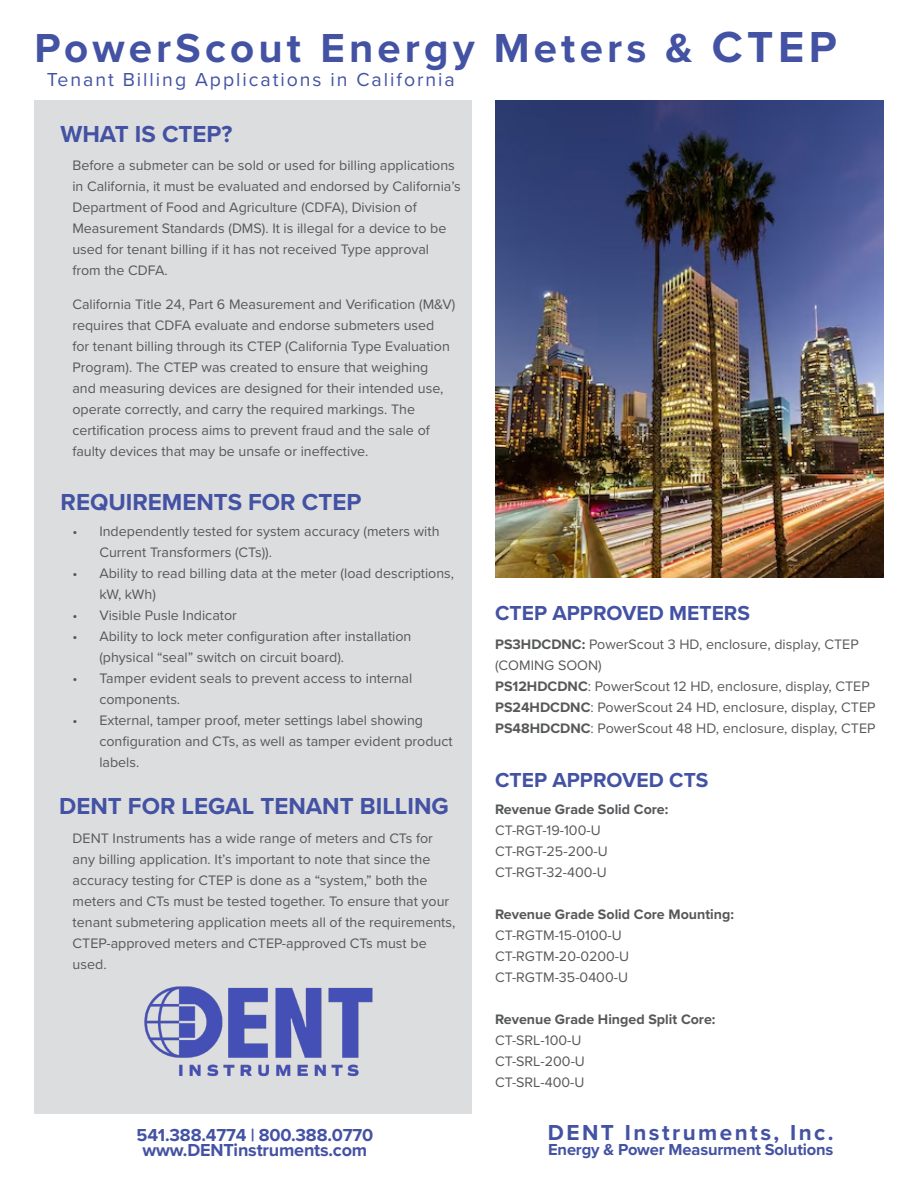
<style>
.page{position:relative;width:918px;height:1188px;background:#fff}
.page>*{position:absolute;margin:0;border:0;box-sizing:border-box;transform-origin:0 0}
.t1{font:700 42px "Proxima Nova";letter-spacing:.1em;color:#4352a3}
.t2{font:700 24px "Proxima Nova";color:#4352a3}
.t3{font:700 22.5px "Proxima Nova";letter-spacing:.11em;color:#4352a3}
.t4{font:700 21px "Proxima Nova";color:#4352a3}
.t5{font:19.5px "Proxima Nova";letter-spacing:.1em;color:#4352a3}
.t6{font:700 18px "Proxima Nova";letter-spacing:-.01em;color:#4352a3}
.t7{font:700 16.5px "Proxima Nova";letter-spacing:-.01em;color:#4352a3}
.t8{font:14.25px/21px "Proxima Nova";color:#57585a}
.t9{font:700 14.25px "Proxima Nova";color:#57585a}
.s1{font-size:45px}
.s2{font-weight:700}
</style>
<div class="page">
<div style="left:34px;top:100px;width:438px;height:1014px;background:#dcdddf"></div>
<img style="left:495px;top:100px;width:388px;height:477px">
<img style="left:144px;top:986px;width:229px;height:91px">
<p class="t1" style="left:34px;top:17px;width:804px">PowerScout Energy Meters &amp; <span class="s1">CTEP</span></p>
<p class="t5" style="left:47px;top:65px;width:410px">Tenant Billing Applications in California</p>
<p class="t2" style="left:60px;top:116px;width:174px">WHAT IS CTEP?</p>
<p class="t8" style="left:72px;top:154px;width:390px">Before a submeter can be sold or used for billing applications in California, it must be evaluated and endorsed by California’s Department of Food and Agriculture (CDFA), Division of Measurement Standards (DMS). It is illegal for a device to be used for tenant billing if it has not received Type approval from the CDFA.</p>
<p class="t8" style="left:72px;top:294px;width:385px">California Title 24, Part 6 Measurement and Verification (M&amp;V) requires that CDFA evaluate and endorse submeters used<br>for tenant billing through its CTEP (California Type Evaluation Program). The CTEP was created to ensure that weighing and measuring devices are designed for their intended use, operate correctly, and carry the required markings. The certification process aims to prevent fraud and the sale of faulty devices that may be unsafe or ineffective.</p>
<p class="t2" style="left:61px;top:484px;width:302px">REQUIREMENTS FOR CTEP</p>
<p class="t8" style="left:99px;top:521px;width:342px;text-indent:-27px">• Independently tested for system accuracy (meters with<br>Current Transformers (CTs)).</p>
<p class="t8" style="left:99px;top:563px;width:356px;text-indent:-27px">• Ability to read billing data at the meter (load descriptions, kW, kWh)</p>
<p class="t8" style="left:72px;top:605px;width:166px">• Visible Pusle Indicator</p>
<p class="t8" style="left:99px;top:626px;width:314px;text-indent:-27px">• Ability to lock meter configuration after installation (physical “seal” switch on circuit board).</p>
<p class="t8" style="left:99px;top:668px;width:314px;text-indent:-27px">• Tamper evident seals to prevent access to internal components.</p>
<p class="t8" style="left:99px;top:710px;width:355px;text-indent:-27px">• External, tamper proof, meter settings label showing configuration and CTs, as well as tamper evident product labels.</p>
<p class="t2" style="left:59px;top:788px;width:391px">DENT FOR LEGAL TENANT BILLING</p>
<p class="t8" style="left:73px;top:827px;width:384px">DENT Instruments has a wide range of meters and CTs for any billing application. It’s important to note that since the accuracy testing for CTEP is done as a “system,” both the meters and CTs must be tested together. To ensure that your tenant submetering application meets all of the requirements, CTEP-approved meters and CTEP-approved CTs must be used.</p>
<p class="t6" style="left:137px;top:1121px;width:238px">541.388.4774 | 800.388.0770</p>
<p class="t6" style="left:143px;top:1136px;width:226px">www.DENTinstruments.com</p>
<p class="t4" style="left:495px;top:597px;width:256px">CTEP APPROVED METERS</p>
<p class="t8" style="left:495px;top:633px;width:365px"><span class="s2">PS3HDCDNC:</span> PowerScout 3 HD, enclosure, display, CTEP (COMING SOON)</p>
<p class="t8" style="left:495px;top:675px;width:376px"><span class="s2">PS12HDCDNC</span>: PowerScout 12 HD, enclosure, display, CTEP</p>
<p class="t8" style="left:495px;top:696px;width:382px"><span class="s2">PS24HDCDNC</span>: PowerScout 24 HD, enclosure, display, CTEP</p>
<p class="t8" style="left:495px;top:717px;width:382px"><span class="s2">PS48HDCDNC</span>: PowerScout 48 HD, enclosure, display, CTEP</p>
<p class="t4" style="left:495px;top:764px;width:215px">CTEP APPROVED CTS</p>
<p class="t9" style="left:495px;top:799px;width:175px">Revenue Grade Solid Core:</p>
<p class="t8" style="left:495px;top:819px;width:107px">CT-RGT-19-100-U</p>
<p class="t8" style="left:495px;top:840px;width:114px">CT-RGT-25-200-U</p>
<p class="t8" style="left:495px;top:861px;width:113px">CT-RGT-32-400-U</p>
<p class="t9" style="left:495px;top:904px;width:240px">Revenue Grade Solid Core Mounting:</p>
<p class="t8" style="left:495px;top:924px;width:128px">CT-RGTM-15-0100-U</p>
<p class="t8" style="left:495px;top:945px;width:136px">CT-RGTM-20-0200-U</p>
<p class="t8" style="left:495px;top:966px;width:134px">CT-RGTM-35-0400-U</p>
<p class="t9" style="left:495px;top:1009px;width:222px">Revenue Grade Hinged Split Core:</p>
<p class="t8" style="left:495px;top:1029px;width:88px">CT-SRL-100-U</p>
<p class="t8" style="left:495px;top:1050px;width:91px">CT-SRL-200-U</p>
<p class="t8" style="left:495px;top:1071px;width:91px">CT-SRL-400-U</p>
<p class="t3" style="left:548px;top:1115px;width:287px">DENT Instruments, Inc.</p>
<p class="t7" style="left:548px;top:1137px;width:287px">Energy &amp; Power Measurment Solutions</p>
</div>
